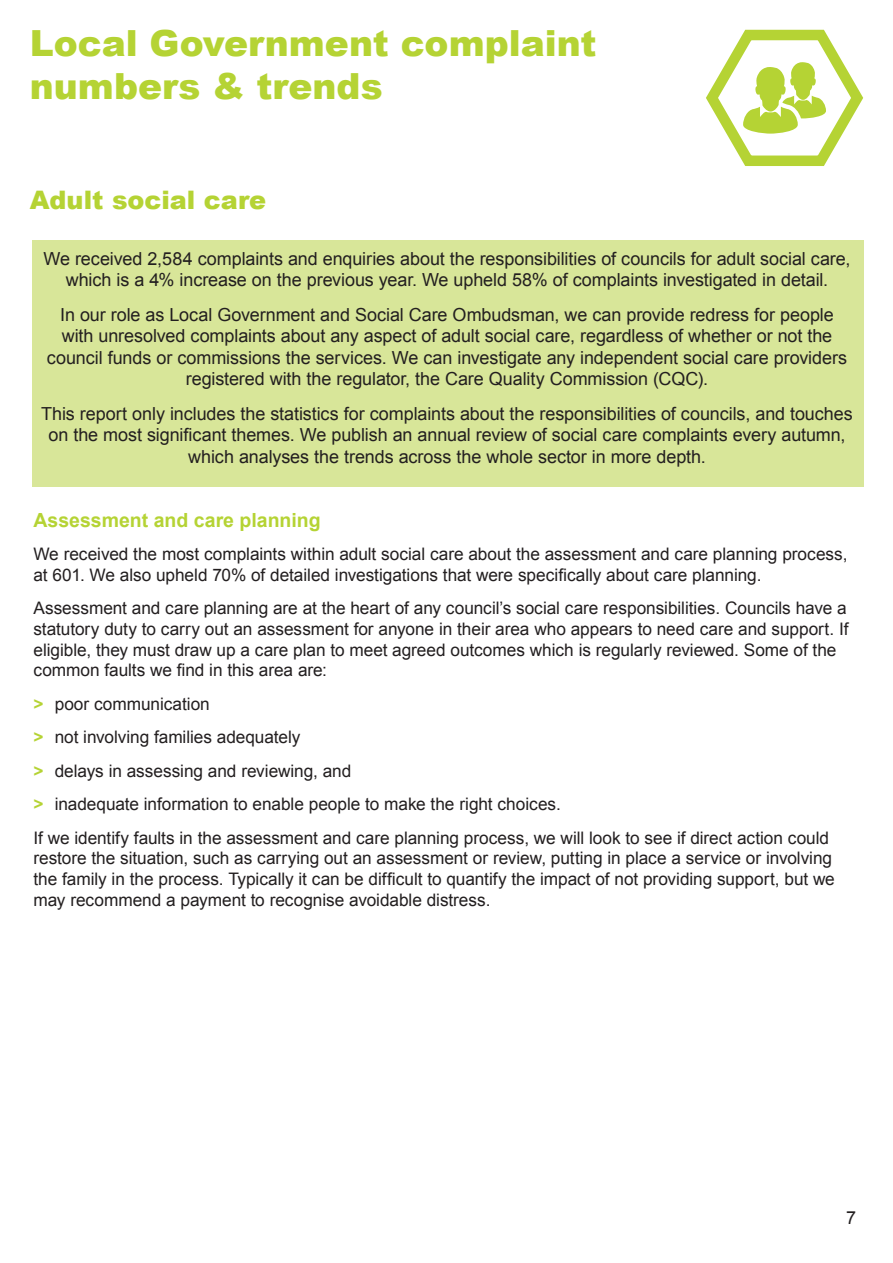
<style>
.page{position:relative;width:893px;height:1263px;background:#fff}
.page>*{position:absolute;margin:0;border:0;box-sizing:border-box;transform-origin:0 0}
.t1{font:900 36px/43.2px "Arial";color:#b5d334}
.t2{font:900 25.5px "Arial";color:#b5d334}
.t3{font:700 19.5px "Arial";color:#b5d334}
.t4{font:18px/21.6px "Arial";letter-spacing:-.005em;color:#231f20;text-align:center}
.t5{font:17.25px/20.7px "Arial";letter-spacing:-.005em;color:#231f20}
.s1{font-weight:700;color:#b5d334}
</style>
<div class="page">
<svg style="left:706px;top:29px;width:158px;height:137px"></svg>
<div style="left:32px;top:240px;width:831px;height:247px;background:#d8e699"></div>
<p class="t1" style="left:30px;top:20px;width:568px">Local Government complaint numbers &amp; trends</p>
<p class="t2" style="left:30px;top:181px;width:238px">Adult social care</p>
<p class="t4" style="left:44px;top:248px;width:808px">We received 2,584 complaints and enquiries about the responsibilities of councils for adult social care, which is a 4% increase on the previous year. We upheld 58% of complaints investigated in detail.</p>
<p class="t4" style="left:47px;top:304px;width:802px">In our role as Local Government and Social Care Ombudsman, we can provide redress for people with unresolved complaints about any aspect of adult social care, regardless of whether or not the council funds or commissions the services. We can investigate any independent social care providers registered with the regulator, the Care Quality Commission (CQC).</p>
<p class="t4" style="left:41px;top:403px;width:813px">This report only includes the statistics for complaints about the responsibilities of councils, and touches on the most significant themes. We publish an annual review of social care complaints every autumn, which analyses the trends across the whole sector in more depth.</p>
<p class="t3" style="left:33px;top:507px;width:289px">Assessment and care planning</p>
<p class="t5" style="left:33px;top:544px;width:816px">We received the most complaints within adult social care about the assessment and care planning process, at 601. We also upheld 70% of detailed investigations that were specifically about care planning.</p>
<p class="t5" style="left:33px;top:598px;width:816px">Assessment and care planning are at the heart of any council’s social care responsibilities. Councils have a statutory duty to carry out an assessment for anyone in their area who appears to need care and support. If eligible, they must draw up a care plan to meet agreed outcomes which is regularly reviewed. Some of the common faults we find in this area are:</p>
<p class="t5" style="left:33px;top:694px;width:178px"><span class="s1">&gt;</span> poor communication</p>
<p class="t5" style="left:33px;top:727px;width:268px"><span class="s1">&gt;</span> not involving families adequately</p>
<p class="t5" style="left:33px;top:760px;width:319px"><span class="s1">&gt;</span> delays in assessing and reviewing, and</p>
<p class="t5" style="left:33px;top:794px;width:529px"><span class="s1">&gt;</span> inadequate information to enable people to make the right choices.</p>
<p class="t5" style="left:33px;top:827px;width:803px">If we identify faults in the assessment and care planning process, we will look to see if direct action could restore the situation, such as carrying out an assessment or review, putting in place a service or involving the family in the process. Typically it can be difficult to quantify the impact of not providing support, but we may recommend a payment to recognise avoidable distress.</p>
<p class="t4" style="left:846px;top:1207px;width:12px">7</p>
</div>
